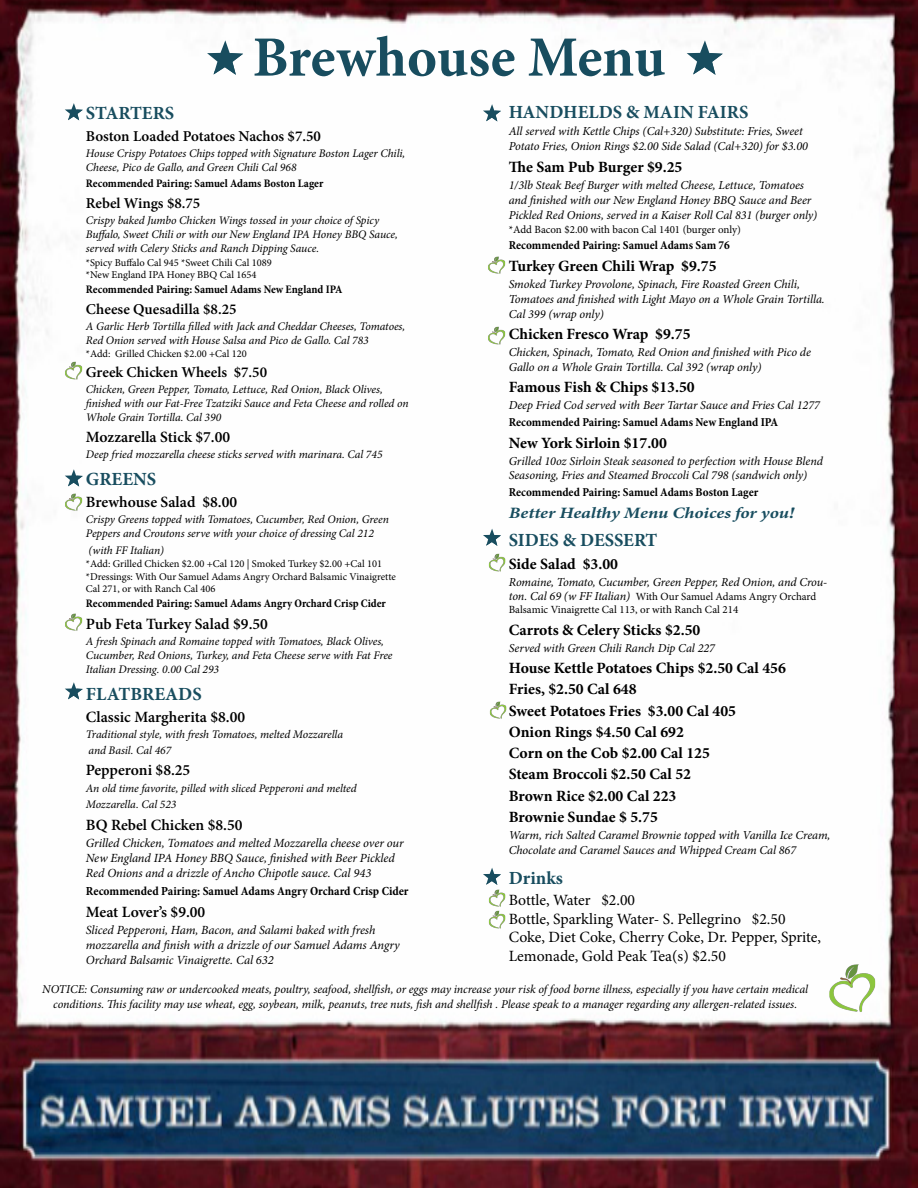
<style>
.page{position:relative;width:918px;height:1188px;background:#fff}
.page>*{position:absolute;margin:0;border:0;box-sizing:border-box;transform-origin:0 0}
.t1{font:700 57px "Minion Pro";letter-spacing:-.005em;color:#184d5f}
.t2{font:700 18.6px "Minion Pro";color:#184d5f}
.t3{font:italic 700 15.9px "Minion Pro";letter-spacing:-.005em;color:#184d5f;scale:1.18 1}
.t4{font:700 15.75px/21.3px "Minion Pro";color:#000}
.t5{font:600 15.75px "Minion Pro";color:#000}
.t6{font:15.75px/18.9px "Minion Pro";color:#000}
.t7{font:600 15px "Minion Pro";color:#000}
.t8{font:italic 12.45px/15px "Minion Pro";letter-spacing:-.005em;color:#000}
.t9{font:700 condensed 12.45px "Minion Pro";color:#000}
.t10{font:italic 12.15px/14.5px "Minion Pro";letter-spacing:-.005em;color:#000}
.t11{font:700 condensed 12.15px "Minion Pro";color:#000}
.t12{font:italic 12px/15px "Minion Pro";letter-spacing:-.005em;color:#000;text-align:center}
.t13{font:italic 11.55px/14px "Minion Pro";letter-spacing:-.005em;color:#000}
.t14{font:700 condensed 11.55px "Minion Pro";color:#000}
.t15{font:10.95px/13.2px "Minion Pro";color:#000}
.t16{font:10.5px/12.5px "Minion Pro";color:#000}
.s1{font-style:italic;font-size:12.15px}
</style>
<div class="page">
<img style="left:0;top:0;width:918px;height:1188px">
<svg style="left:207px;top:40px;width:36px;height:35px"></svg>
<svg style="left:483px;top:104px;width:18px;height:17px"></svg>
<svg style="left:483px;top:529px;width:18px;height:17px"></svg>
<svg style="left:483px;top:868px;width:18px;height:17px"></svg>
<svg style="left:65px;top:103px;width:18px;height:17px"></svg>
<svg style="left:65px;top:469px;width:18px;height:17px"></svg>
<svg style="left:65px;top:682px;width:18px;height:17px"></svg>
<svg style="left:687px;top:40px;width:36px;height:35px"></svg>
<img style="left:819px;top:955px;width:66px;height:65px">
<img style="left:62px;top:359px;width:23px;height:23px">
<img style="left:485px;top:254px;width:23px;height:23px">
<img style="left:485px;top:324px;width:23px;height:23px">
<img style="left:485px;top:551px;width:24px;height:23px">
<img style="left:486px;top:698px;width:24px;height:23px">
<img style="left:486px;top:886px;width:23px;height:22px">
<img style="left:486px;top:908px;width:23px;height:23px">
<img style="left:62px;top:490px;width:23px;height:24px">
<img style="left:62px;top:610px;width:23px;height:24px">
<h1 class="t1" style="left:253px;top:17px;width:414px">Brewhouse Menu</h1>
<h2 class="t2" style="left:509px;top:99px;width:241px">HANDHELDS &amp; MAIN FAIRS</h2>
<p class="t10" style="left:509px;top:124px;width:301px">All served with Kettle Chips (Cal+320) Substitute: Fries, Sweet<br>Potato Fries, Onion Rings $2.00 Side Salad (Cal+320) for $3.00</p>
<h3 class="t4" style="left:509px;top:157px;width:175px">The Sam Pub Burger $9.25</h3>
<p class="t10" style="left:509px;top:178px;width:310px">1/3lb Steak Beef Burger with melted Cheese, Lettuce, Tomatoes and finished with our New England Honey BBQ Sauce and Beer<br>Pickled Red Onions, served in a Kaiser Roll Cal 831 (burger only)</p>
<p class="t15" style="left:509px;top:223px;width:234px">*Add Bacon $2.00 with bacon Cal 1401 (burger only)</p>
<p class="t11" style="left:509px;top:237px;width:223px">Recommended Pairing: Samuel Adams Sam 76</p>
<h2 class="t2" style="left:86px;top:100px;width:90px">STARTERS</h2>
<p class="t7" style="left:86px;top:126px;width:237px">Boston Loaded Potatoes Nachos $7.50</p>
<p class="t13" style="left:86px;top:147px;width:321px">House Crispy Potatoes Chips topped with Signature Boston Lager Chili,<br>Cheese, Pico de Gallo, and Green Chili Cal 968</p>
<p class="t14" style="left:86px;top:176px;width:239px">Recommended Pairing: Samuel Adams Boston Lager</p>
<p class="t7" style="left:86px;top:193px;width:116px">Rebel Wings $8.75</p>
<p class="t13" style="left:86px;top:213px;width:314px">Crispy baked Jumbo Chicken Wings tossed in your choice of Spicy<br>Buffalo, Sweet Chili or with our New England IPA Honey BBQ Sauce, served with Celery Sticks and Ranch Dipping Sauce.</p>
<p class="t16" style="left:86px;top:256px;width:187px">*Spicy Buffalo Cal 945 *Sweet Chili Cal 1089 *New England IPA Honey BBQ Cal 1654</p>
<p class="t14" style="left:86px;top:282px;width:258px">Recommended Pairing: Samuel Adams New England IPA</p>
<p class="t7" style="left:86px;top:298px;width:152px">Cheese Quesadilla $8.25</p>
<p class="t13" style="left:86px;top:319px;width:321px">A Garlic Herb Tortilla filled with Jack and Cheddar Cheeses, Tomatoes,<br>Red Onion served with House Salsa and Pico de Gallo. Cal 783</p>
<p class="t16" style="left:86px;top:348px;width:162px">*Add: Grilled Chicken $2.00 +Cal 120</p>
<p class="t7" style="left:86px;top:361px;width:183px">Greek Chicken Wheels $7.50</p>
<p class="t13" style="left:86px;top:382px;width:324px">Chicken, Green Pepper, Tomato, Lettuce, Red Onion, Black Olives, finished with our Fat-Free Tzatziki Sauce and Feta Cheese and rolled on<br>Whole Grain Tortilla. Cal 390</p>
<h3 class="t5" style="left:86px;top:426px;width:146px">Mozzarella Stick $7.00</h3>
<p class="t13" style="left:86px;top:447px;width:298px">Deep fried mozzarella cheese sticks served with marinara. Cal 745</p>
<h2 class="t2" style="left:86px;top:466px;width:72px">GREENS</h2>
<h3 class="t5" style="left:86px;top:491px;width:153px">Brewhouse Salad $8.00</h3>
<p class="t13" style="left:86px;top:513px;width:305px">Crispy Greens topped with Tomatoes, Cucumber, Red Onion, Green<br>Peppers and Croutons serve with your choice of dressing Cal 212</p>
<p class="t13" style="left:89px;top:543px;width:77px">(with FF Italian)</p>
<p class="t16" style="left:86px;top:558px;width:312px">*Add: Grilled Chicken $2.00 +Cal 120 | Smoked Turkey $2.00 +Cal 101 *Dressings: With Our Samuel Adams Angry Orchard Balsamic Vinaigrette<br>Cal 271, or with Ranch Cal 406</p>
<p class="t14" style="left:86px;top:596px;width:302px">Recommended Pairing: Samuel Adams Angry Orchard Crisp Cider</p>
<h3 class="t5" style="left:86px;top:613px;width:184px">Pub Feta Turkey Salad $9.50</h3>
<p class="t13" style="left:86px;top:634px;width:308px">A fresh Spinach and Romaine topped with Tomatoes, Black Olives,<br>Cucumber, Red Onions, Turkey, and Feta Cheese serve with Fat Free<br>Italian Dressing. 0.00 Cal 293</p>
<h2 class="t2" style="left:86px;top:680px;width:117px">FLATBREADS</h2>
<h3 class="t5" style="left:86px;top:706px;width:161px">Classic Margherita $8.00</h3>
<p class="t13" style="left:86px;top:726px;width:259px;line-height:16.2px">Traditional style, with fresh Tomatoes, melted Mozzarella and Basil. Cal 467</p>
<h3 class="t5" style="left:86px;top:759px;width:106px">Pepperoni $8.25</h3>
<p class="t13" style="left:86px;top:780px;width:272px;line-height:16.2px">An old time favorite, pilled with sliced Pepperoni and melted<br>Mozzarella. Cal 523</p>
<h3 class="t5" style="left:86px;top:814px;width:158px">BQ Rebel Chicken $8.50</h3>
<p class="t8" style="left:86px;top:836px;width:319px">Grilled Chicken, Tomatoes and melted Mozzarella cheese over our<br>New England IPA Honey BBQ Sauce, finished with Beer Pickled<br>Red Onions and a drizzle of Ancho Chipotle sauce. Cal 943</p>
<p class="t9" style="left:86px;top:882px;width:324px">Recommended Pairing: Samuel Adams Angry Orchard Crisp Cider</p>
<h3 class="t5" style="left:86px;top:901px;width:121px">Meat Lover’s $9.00</h3>
<p class="t8" style="left:86px;top:923px;width:315px">Sliced Pepperoni, Ham, Bacon, and Salami baked with fresh mozzarella and finish with a drizzle of our Samuel Adams Angry<br>Orchard Balsamic Vinaigrette. Cal 632</p>
<p class="t12" style="left:42px;top:981px;width:767px">NOTICE: Consuming raw or undercooked meats, poultry, seafood, shellfish, or eggs may increase your risk of food borne illness, especially if you have certain medical conditions. This facility may use wheat, egg, soybean, milk, peanuts, tree nuts, fish and shellfish . Please speak to a manager regarding any allergen-related issues.</p>
<h3 class="t4" style="left:509px;top:255px;width:209px">Turkey Green Chili Wrap $9.75</h3>
<p class="t10" style="left:509px;top:277px;width:318px">Smoked Turkey Provolone, Spinach, Fire Roasted Green Chili,<br>Tomatoes and finished with Light Mayo on a Whole Grain Tortilla.<br>Cal 399 (wrap only)</p>
<h3 class="t4" style="left:509px;top:323px;width:183px">Chicken Fresco Wrap $9.75</h3>
<p class="t10" style="left:509px;top:345px;width:304px">Chicken, Spinach, Tomato, Red Onion and finished with Pico de<br>Gallo on a Whole Grain Tortilla. Cal 392 (wrap only)</p>
<h3 class="t4" style="left:509px;top:376px;width:188px">Famous Fish &amp; Chips $13.50</h3>
<p class="t10" style="left:509px;top:398px;width:313px">Deep Fried Cod served with Beer Tartar Sauce and Fries Cal 1277</p>
<p class="t11" style="left:509px;top:414px;width:271px">Recommended Pairing: Samuel Adams New England IPA</p>
<h3 class="t4" style="left:509px;top:432px;width:160px">New York Sirloin $17.00</h3>
<p class="t10" style="left:509px;top:454px;width:316px">Grilled 10oz Sirloin Steak seasoned to perfection with House Blend<br>Seasoning, Fries and Steamed Broccoli Cal 798 (sandwich only)</p>
<p class="t11" style="left:509px;top:484px;width:251px">Recommended Pairing: Samuel Adams Boston Lager</p>
<h3 class="t3" style="left:509px;top:501px;width:243px">Better Healthy Menu Choices for you!</h3>
<h2 class="t2" style="left:509px;top:527px;width:150px">SIDES &amp; DESSERT</h2>
<h3 class="t4" style="left:509px;top:553px;width:111px">Side Salad $3.00</h3>
<p class="t10" style="left:509px;top:574px;width:320px">Romaine, Tomato, Cucumber, Green Pepper, Red Onion, and Crou-</p>
<p class="t15" style="left:509px;top:590px;width:309px"><span class="s1">ton. Cal 69 (w FF Italian)</span> With Our Samuel Adams Angry Orchard<br>Balsamic Vinaigrette Cal 113, or with Ranch Cal 214</p>
<h3 class="t4" style="left:509px;top:619px;width:193px">Carrots &amp; Celery Sticks $2.50</h3>
<p class="t10" style="left:509px;top:641px;width:208px">Served with Green Chili Ranch Dip Cal 227</p>
<h3 class="t4" style="left:509px;top:657px;width:279px">House Kettle Potatoes Chips $2.50 Cal 456<br>Fries, $2.50 Cal 648<br>Sweet Potatoes Fries $3.00 Cal 405<br>Onion Rings $4.50 Cal 692<br>Corn on the Cob $2.00 Cal 125<br>Steam Broccoli $2.50 Cal 52<br>Brown Rice $2.00 Cal 223<br>Brownie Sundae $ 5.75</h3>
<p class="t10" style="left:509px;top:828px;width:323px">Warm, rich Salted Caramel Brownie topped with Vanilla Ice Cream,<br>Chocolate and Caramel Sauces and Whipped Cream Cal 867</p>
<h2 class="t2" style="left:509px;top:865px;width:56px">Drinks</h2>
<h3 class="t6" style="left:509px;top:890px;width:314px">Bottle, Water $2.00<br>Bottle, Sparkling Water- S. Pellegrino $2.50<br>Coke, Diet Coke, Cherry Coke, Dr. Pepper, Sprite, Lemonade, Gold Peak Tea(s) $2.50</h3>
</div>
